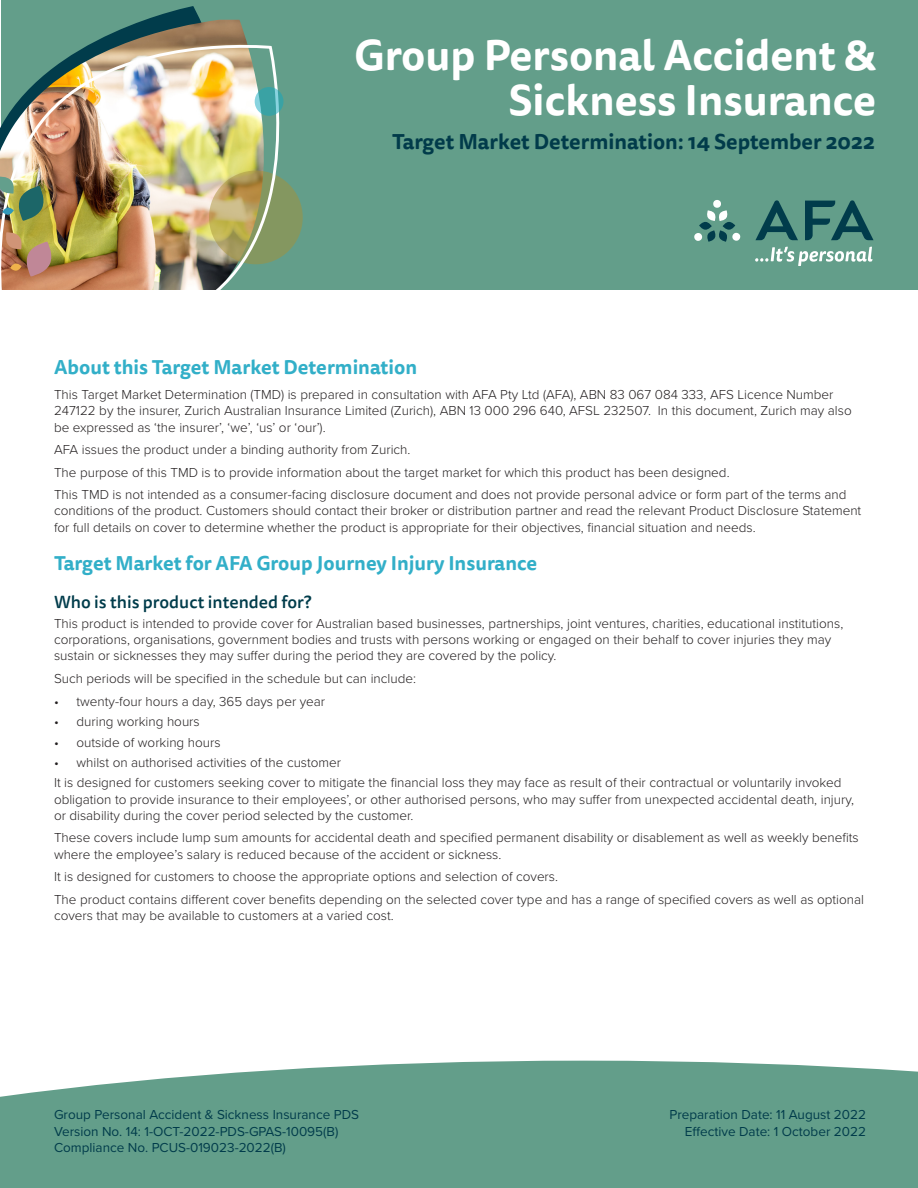
<style>
.page{position:relative;width:918px;height:1188px;background:#fff}
.page>*{position:absolute;margin:0;border:0;box-sizing:border-box;transform-origin:0 0}
.t1{font:700 42px/45px "Tisa Sans Pro";color:#fff;text-align:right}
.t2{font:700 21px "Tisa Sans Pro";color:#013b4a}
.Body_Header{font:700 19.5px "Tisa Sans Pro";color:#32afc8}
.Sub_Head_2{font:500 17.25px "Tisa Sans Pro";color:#013c4b}
.Body{font:300 13.5px/16.2px "Proxima Nova";color:#231f20}
.t3{font:13.5px/16.2px "Proxima Nova";color:#013c4b}
</style>
<div class="page">
<svg style="left:0;top:1061px;width:918px;height:127px;background:#6da491"></svg>
<div style="left:1px;top:0;width:917px;height:291px;background:#639e8a"></div>
<svg style="left:145px;top:6px;width:94px;height:14px"></svg>
<img style="left:122px;top:20px;width:121px;height:9px">
<img style="left:0;top:29px;width:303px;height:262px">
<svg style="left:255px;top:87px;width:29px;height:29px"></svg>
<svg style="left:5px;top:232px;width:49px;height:45px;background:#b4875b"></svg>
<svg style="left:0;top:176px;width:46px;height:45px;background:#7e986d"></svg>
<svg style="left:755px;top:200px;width:43px;height:40px"></svg>
<svg style="left:805px;top:200px;width:69px;height:40px"></svg>
<svg style="left:723px;top:222px;width:12px;height:8px"></svg>
<svg style="left:699px;top:222px;width:13px;height:8px"></svg>
<svg style="left:694px;top:230px;width:47px;height:12px"></svg>
<svg style="left:707px;top:200px;width:21px;height:21px"></svg>
<svg style="left:755px;top:247px;width:118px;height:19px"></svg>
<h1 class="t1" style="left:354px;top:33px;width:524px">Group Personal Accident &amp;<br>Sickness Insurance</h1>
<h2 class="t2" style="left:392px;top:126px;width:484px">Target Market Determination: 14 September 2022</h2>
<p class="Body_Header" style="left:54px;top:353px;width:365px">About this Target Market Determination</p>
<p class="Body" style="left:54px;top:386px;width:799px">This Target Market Determination (TMD) is prepared in consultation with AFA Pty Ltd (AFA), ABN 83 067 084 333, AFS Licence Number<br>247122 by the insurer, Zurich Australian Insurance Limited (Zurich), ABN 13 000 296 640, AFSL 232507. In this document, Zurich may also be expressed as ‘the insurer’, ‘we’, ‘us’ or ‘our’).</p>
<p class="Body" style="left:54px;top:441px;width:358px">AFA issues the product under a binding authority from Zurich.</p>
<p class="Body" style="left:54px;top:463px;width:677px">The purpose of this TMD is to provide information about the target market for which this product has been designed.</p>
<p class="Body" style="left:54px;top:486px;width:809px">This TMD is not intended as a consumer-facing disclosure document and does not provide personal advice or form part of the terms and conditions of the product. Customers should contact their broker or distribution partner and read the relevant Product Disclosure Statement for full details on cover to determine whether the product is appropriate for their objectives, financial situation and needs.</p>
<p class="Body_Header" style="left:54px;top:549px;width:485px">Target Market for AFA Group Journey Injury Insurance</p>
<p class="Sub_Head_2" style="left:54px;top:590px;width:259px">Who is this product intended for?</p>
<p class="Body" style="left:54px;top:615px;width:791px">This product is intended to provide cover for Australian based businesses, partnerships, joint ventures, charities, educational institutions, corporations, organisations, government bodies and trusts with persons working or engaged on their behalf to cover injuries they may sustain or sicknesses they may suffer during the period they are covered by the policy.</p>
<p class="Body" style="left:54px;top:670px;width:364px">Such periods will be specified in the schedule but can include:</p>
<p class="Body" style="left:54px;top:692px;width:273px">• twenty-four hours a day, 365 days per year</p>
<p class="Body" style="left:54px;top:713px;width:147px">• during working hours</p>
<p class="Body" style="left:54px;top:733px;width:168px">• outside of working hours</p>
<p class="Body" style="left:54px;top:754px;width:289px">• whilst on authorised activities of the customer</p>
<p class="Body" style="left:54px;top:774px;width:802px">It is designed for customers seeking cover to mitigate the financial loss they may face as result of their contractual or voluntarily invoked obligation to provide insurance to their employees’, or other authorised persons, who may suffer from unexpected accidental death, injury, or disability during the cover period selected by the customer.</p>
<p class="Body" style="left:54px;top:829px;width:806px">These covers include lump sum amounts for accidental death and specified permanent disability or disablement as well as weekly benefits where the employee’s salary is reduced because of the accident or sickness.</p>
<p class="Body" style="left:54px;top:868px;width:506px">It is designed for customers to choose the appropriate options and selection of covers.</p>
<p class="Body" style="left:54px;top:890px;width:812px">The product contains different cover benefits depending on the selected cover type and has a range of specified covers as well as optional covers that may be available to customers at a varied cost.</p>
<p class="t3" style="left:54px;top:1106px;width:307px">Group Personal Accident &amp; Sickness Insurance PDS<br>Version No. 14: 1-OCT-2022-PDS-GPAS-10095(B)<br>Compliance No. PCUS-019023-2022(B)</p>
<p class="t3" style="left:669px;top:1106px;width:198px;text-align:right">Preparation Date: 11 August 2022<br>Effective Date: 1 October 2022</p>
</div>
